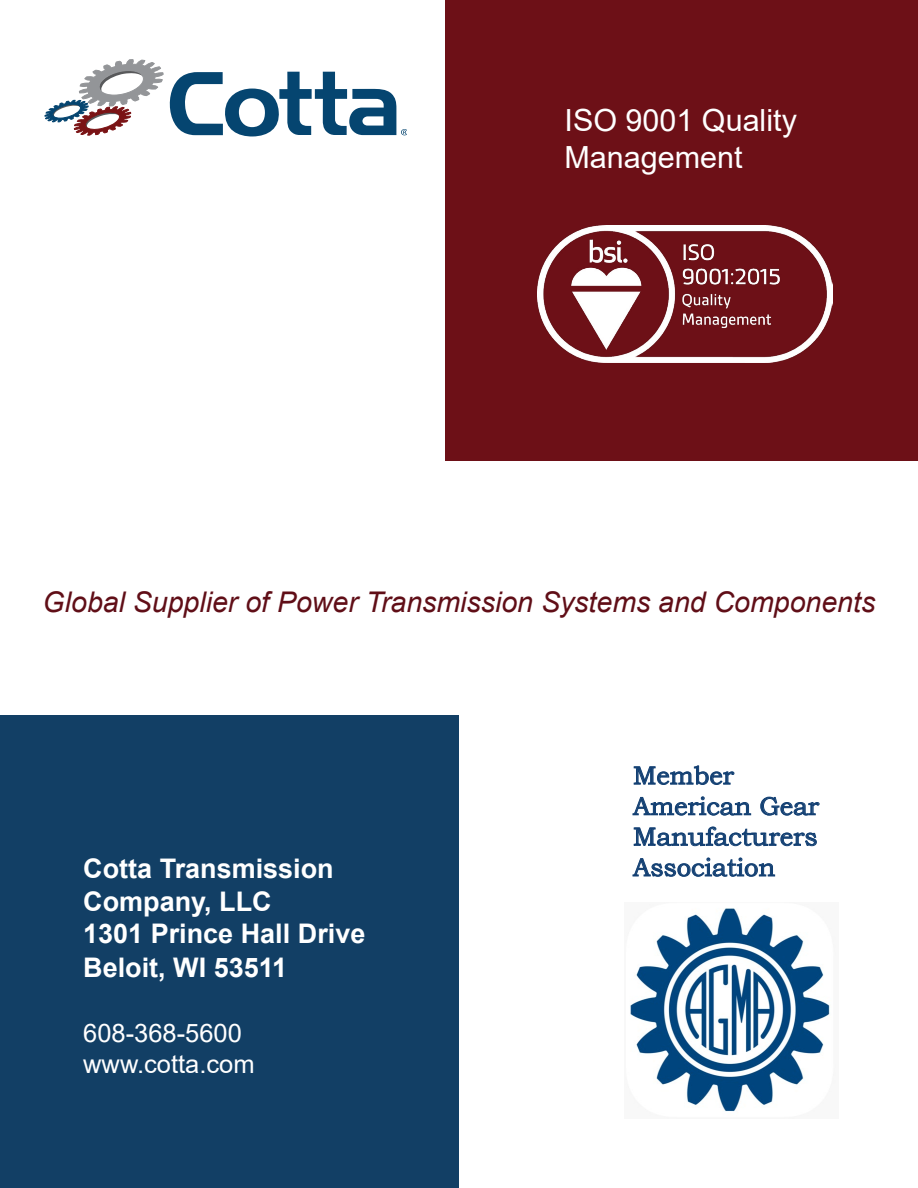
<style>
.page{position:relative;width:918px;height:1188px;background:#fff}
.page>*{position:absolute;margin:0;border:0;box-sizing:border-box;transform-origin:0 0}
.t1{font:30.45px/36.6px "Arial";color:#fff}
.t2{font:italic 28.5px "Arial";color:#600e17}
.t3{font:700 27px/33px "Arial";color:#fff}
.t4{font:25.5px/30.6px "Bookman Old Style";color:#134073}
.t5{font:25.5px/30.6px "Arial";color:#fff}
</style>
<div class="page">
<div style="left:446px;top:0;width:472px;height:460px;background:#6d1017"></div>
<div style="left:0;top:716px;width:459px;height:472px;background:#123f65"></div>
<img style="left:630px;top:908px;width:200px;height:204px">
<svg style="left:634px;top:765px;width:101px;height:20px"></svg>
<svg style="left:632px;top:796px;width:119px;height:20px"></svg>
<svg style="left:760px;top:797px;width:60px;height:19px"></svg>
<svg style="left:634px;top:827px;width:183px;height:19px"></svg>
<svg style="left:632px;top:857px;width:143px;height:20px"></svg>
<svg style="left:45px;top:60px;width:361px;height:76px"></svg>
<img style="left:537px;top:226px;width:296px;height:137px">
<p class="t1" style="left:565px;top:102px;width:234px">ISO 9001 Quality<br>Management</p>
<p class="t2" style="left:43px;top:584px;width:834px">Global Supplier of Power Transmission Systems and Components</p>
<p class="t3" style="left:83px;top:853px;width:284px">Cotta Transmission<br>Company, LLC<br>1301 Prince Hall Drive<br>Beloit, WI 53511</p>
<p class="t5" style="left:83px;top:1018px;width:173px">608-368-5600 www.cotta.com</p>
<p class="t4" style="left:633px;top:760px;width:188px">Member<br>American Gear<br>Manufacturers<br>Association</p>
</div>
